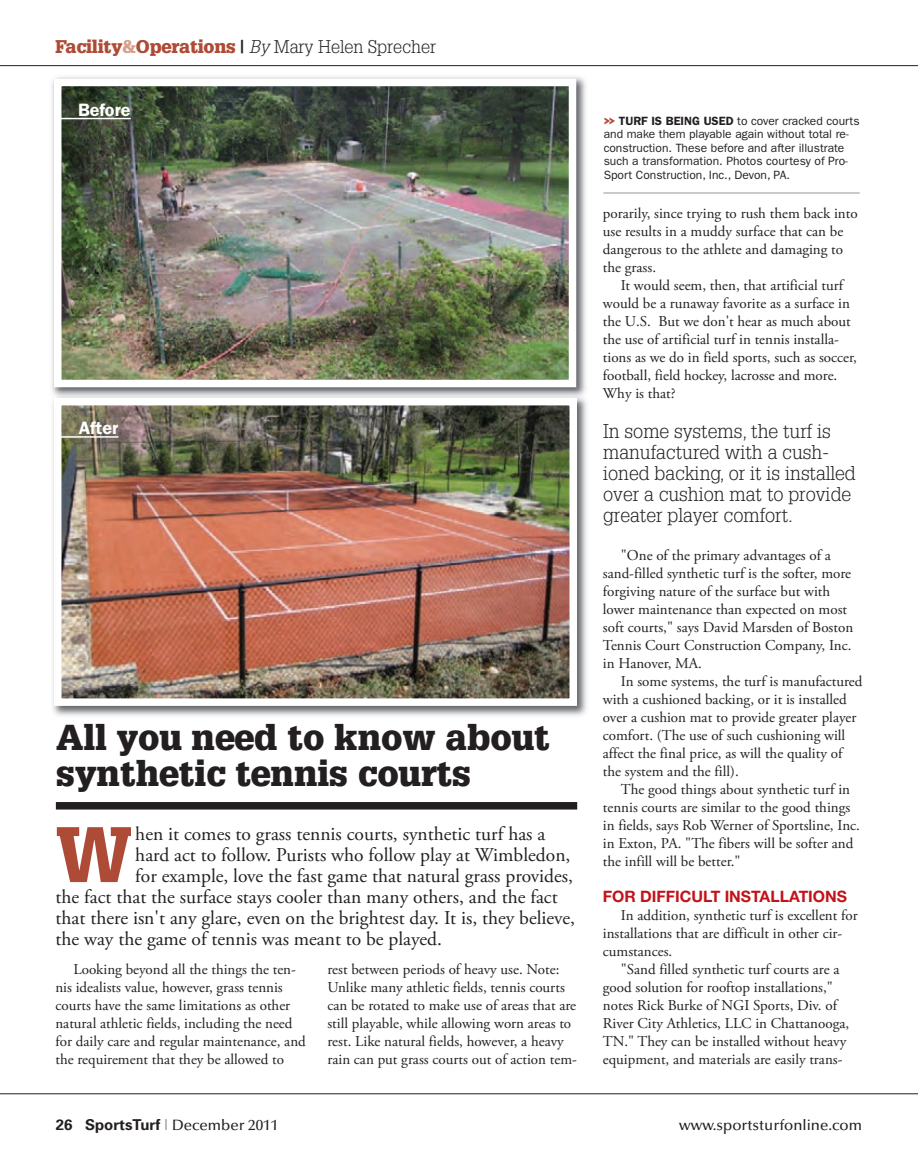
<style>
.page{position:relative;width:918px;height:1175px;background:#fff}
.page>*{position:absolute;margin:0;border:0;box-sizing:border-box;transform-origin:0 0}
.t1{font:900 76.65px "Glypha";color:#ae4b36}
.t2{font:900 35.25px/35.8px "Glypha";color:#231f20}
.t3{font:19.5px "Adobe Garamond Pro";color:#231f20}
.t4{font:300 19.5px/21px "Glypha";color:#231f20}
.t5{font:900 18px "Glypha";letter-spacing:-.01em;color:#ae4b36}
.t6{font:600 18px "Franklin Gothic";color:#fff}
.t7{font:700 15.75px "Helvetica Neue";color:#c2121a}
.t8{font:15px/18px "Adobe Garamond Pro";color:#231f20}
.t9{font:700 15px "Univers";color:#231f20}
.t10{font:500 15px "Optima";color:#231f20}
.t11{font:12px/13.5px "Franklin Gothic";color:#231f20}
.s1{color:#d6a18d}
.s2{font-family:"Helvetica Neue";font-weight:500;color:#231f20}
.s3{font-weight:300;font-style:italic;color:#231f20}
.s4{font-weight:300;color:#231f20}
.s5{font-family:"Knockout HTF94 Ultmt Sumo";color:#ae4b36}
.s6{font-weight:600}
.s7{font-weight:100;font-stretch:ultra-condensed}
.s8{font-family:"Optima";font-weight:500}
</style>
<div class="page">
<hr style="left:0;top:1093px;width:918px;height:1px;background:#231f20">
<hr style="left:0;top:65px;width:918px;height:1px;background:#231f20">
<img style="left:52px;top:76px;width:535px;height:640px">
<img style="left:63px;top:88px;width:504px;height:290px">
<div style="left:54px;top:79px;width:522px;height:308px;border:8px solid #fff"></div>
<img style="left:63px;top:407px;width:505px;height:290px">
<div style="left:54px;top:398px;width:523px;height:308px;border:8px solid #fff"></div>
<hr style="left:603px;top:193px;width:257px;height:1px;background:#939598">
<div style="left:56px;top:802px;width:521px;height:7px;background:#231f20"></div>
<hr style="left:56px;top:118px;width:75px;height:1px;background:#fff">
<hr style="left:57px;top:436px;width:61px;height:1px;background:#fff">
<p class="t5" style="left:55px;top:40px;width:383px">Facility<span class="s1">&amp;</span>Operations <span class="s2">|</span> <span class="s3">By</span> <span class="s4">Mary Helen Sprecher</span></p>
<p class="t6" style="left:78px;top:104px;width:54px">Before</p>
<p class="t6" style="left:79px;top:422px;width:41px">After</p>
<p class="t2" style="left:56px;top:722px;width:495px">All you need to know about synthetic tennis courts</p>
<p class="t1" style="left:56px;top:825px;width:78px">W</p>
<p class="t3" style="left:135px;top:826px;width:412px">hen it comes to grass tennis courts, synthetic turf has a</p>
<p class="t3" style="left:135px;top:847px;width:437px">hard act to follow. Purists who follow play at Wimbledon,</p>
<p class="t3" style="left:135px;top:868px;width:439px">for example, love the fast game that natural grass provides,</p>
<p class="t3" style="left:56px;top:889px;width:504px">the fact that the surface stays cooler than many others, and the fact</p>
<p class="t3" style="left:56px;top:910px;width:521px">that there isn't any glare, even on the brightest day. It is, they believe,</p>
<p class="t3" style="left:56px;top:931px;width:388px">the way the game of tennis was meant to be played.</p>
<p class="t8" style="left:55px;top:962px;width:252px;text-indent:18px">Looking beyond all the things the ten&shy;nis idealists value, however, grass tennis courts have the same limitations as other natural athletic fields, including the need for daily care and regular maintenance, and the requirement that they be allowed to</p>
<p class="t8" style="left:327px;top:962px;width:251px">rest between periods of heavy use. Note:<br>Unlike many athletic fields, tennis courts can be rotated to make use of areas that are still playable, while allowing worn areas to rest. Like natural fields, however, a heavy rain can put grass courts out of action tem-</p>
<p class="t11" style="left:604px;top:115px;width:257px"><span class="s5">&gt;&gt;</span> <span class="s6">TURF IS BEING USED</span> to cover cracked courts and make them playable again without total re&shy;construction. These before and after illustrate such a transformation. Photos courtesy of Pro-Sport Construction, Inc., Devon, PA.</p>
<p class="t8" style="left:603px;top:205px;width:256px">porarily, since trying to rush them back into</p>
<p class="t8" style="left:603px;top:223px;width:242px">use results in a muddy surface that can be</p>
<p class="t8" style="left:603px;top:241px;width:242px">dangerous to the athlete and damaging to</p>
<p class="t8" style="left:603px;top:259px;width:55px">the grass.</p>
<p class="t8" style="left:621px;top:277px;width:224px">It would seem, then, that artificial turf</p>
<p class="t8" style="left:603px;top:295px;width:249px">would be a runaway favorite as a surface in</p>
<p class="t8" style="left:603px;top:313px;width:249px">the U.S. But we don't hear as much about</p>
<p class="t8" style="left:603px;top:331px;width:238px">the use of artificial turf in tennis installa-</p>
<p class="t8" style="left:603px;top:349px;width:256px">tions as we do in field sports, such as soccer,</p>
<p class="t8" style="left:603px;top:367px;width:236px">football, field hockey, lacrosse and more.</p>
<p class="t8" style="left:603px;top:385px;width:74px">Why is that?</p>
<p class="t4" style="left:603px;top:422px;width:254px">In some systems, the turf is manufactured with a cush&shy;ioned backing, or it is installed over a cushion mat to provide greater player comfort.</p>
<p class="t8" style="left:621px;top:547px;width:212px">"One of the primary advantages of a</p>
<p class="t8" style="left:603px;top:565px;width:250px">sand-filled synthetic turf is the softer, more</p>
<p class="t8" style="left:603px;top:583px;width:229px">forgiving nature of the surface but with</p>
<p class="t8" style="left:603px;top:601px;width:246px">lower maintenance than expected on most</p>
<p class="t8" style="left:603px;top:619px;width:252px">soft courts," says David Marsden of Boston</p>
<p class="t8" style="left:603px;top:637px;width:250px">Tennis Court Construction Company, Inc.</p>
<p class="t8" style="left:603px;top:655px;width:101px">in Hanover, MA.</p>
<p class="t8" style="left:621px;top:673px;width:243px">In some systems, the turf is manufactured</p>
<p class="t8" style="left:603px;top:691px;width:245px">with a cushioned backing, or it is installed</p>
<p class="t8" style="left:603px;top:709px;width:255px">over a cushion mat to provide greater player</p>
<p class="t8" style="left:603px;top:727px;width:244px">comfort. (The use of such cushioning will</p>
<p class="t8" style="left:603px;top:745px;width:241px">affect the final price, as will the quality of</p>
<p class="t8" style="left:603px;top:763px;width:137px">the system and the fill).</p>
<p class="t8" style="left:621px;top:781px;width:231px">The good things about synthetic turf in</p>
<p class="t8" style="left:603px;top:799px;width:249px">tennis courts are similar to the good things</p>
<p class="t8" style="left:603px;top:817px;width:259px">in fields, says Rob Werner of Sportsline, Inc.</p>
<p class="t8" style="left:603px;top:835px;width:252px">in Exton, PA. "The fibers will be softer and</p>
<p class="t8" style="left:603px;top:853px;width:139px">the infill will be better."</p>
<p class="t7" style="left:603px;top:890px;width:246px">FOR DIFFICULT INSTALLATIONS</p>
<p class="t8" style="left:621px;top:907px;width:238px">In addition, synthetic turf is excellent for</p>
<p class="t8" style="left:603px;top:925px;width:241px">installations that are difficult in other cir-</p>
<p class="t8" style="left:603px;top:943px;width:71px">cumstances.</p>
<p class="t8" style="left:621px;top:961px;width:220px">"Sand filled synthetic turf courts are a</p>
<p class="t8" style="left:603px;top:979px;width:231px">good solution for rooftop installations,"</p>
<p class="t8" style="left:603px;top:997px;width:236px">notes Rick Burke of NGI Sports, Div. of</p>
<p class="t8" style="left:603px;top:1015px;width:248px">River City Athletics, LLC in Chattanooga,</p>
<p class="t8" style="left:603px;top:1033px;width:245px">TN." They can be installed without heavy</p>
<p class="t8" style="left:603px;top:1051px;width:241px">equipment, and materials are easily trans-</p>
<p class="t9" style="left:56px;top:1118px;width:224px">26 SportsTurf <span class="s7">|</span> <span class="s8">December 2011</span></p>
<p class="t10" style="left:679px;top:1118px;width:185px">www.sportsturfonline.com</p>
</div>
